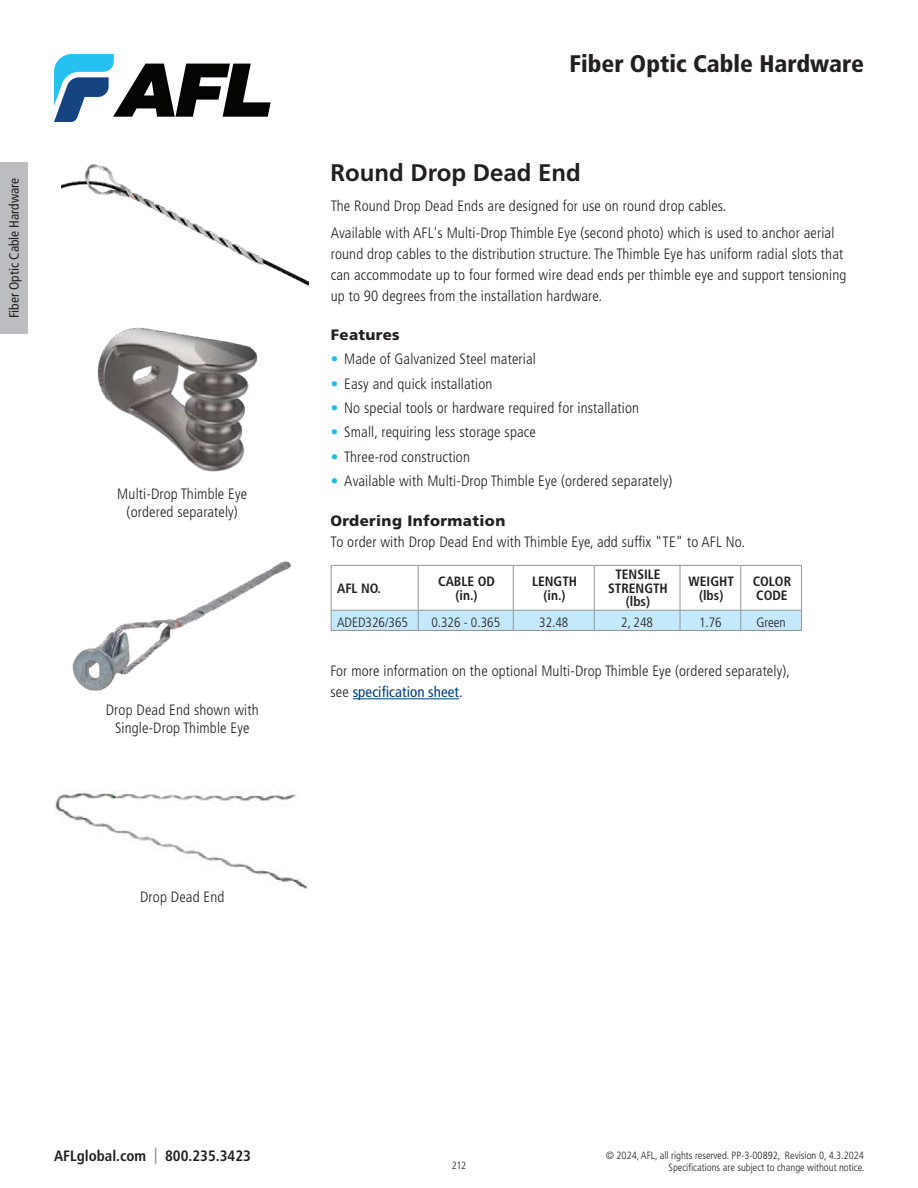
<style>
.page{position:relative;width:918px;height:1188px;background:#fff}
.page>*{position:absolute;margin:0;border:0;box-sizing:border-box;transform-origin:0 0}
.t1{font:900 condensed 24px "Frutiger LT Std";color:#231f20}
.FPP_Product_Title_TOC{font:700 24px "Frutiger LT Std";color:#231f20}
.FPP_Body_Text{font:300 condensed 15px/21px "Frutiger LT Std";letter-spacing:.01em;color:#231f20}
.FPP_Caption{font:300 condensed 15px/18px "Frutiger LT Std";letter-spacing:.01em;color:#231f20;text-align:center}
.FPP_Subhead{font:900 15px "Frutiger LT Std";letter-spacing:.025em;color:#231f20}
.t2{font:700 condensed 15px "Frutiger LT Std";color:#231f20}
.FPP_Table_Header{font:700 condensed 13.5px/13.5px "Frutiger LT Std";color:#231f20;text-align:center}
.FPP_Table_Body_Text{font:300 condensed 13.5px "Frutiger LT Std";color:#231f20}
.t3{font:condensed 13.5px "Frutiger LT Std";color:#231f20}
.FPP_Table_Body_Text-2{font:700 condensed 13.5px "Frutiger LT Std";color:#231f20}
.t4{font:300 condensed 10.5px/12px "Frutiger LT Std";color:#231f20;text-align:right}
.s1{color:#15c0f2}
.s2{font-weight:400;color:#014081}
.s3{font-size:16.5px;color:#939598}
</style>
<div class="page">
<div style="left:0;top:162px;width:28px;height:172px;background:#bcbdc0"></div>
<svg style="left:54px;top:54px;width:217px;height:68px"></svg>
<hr style="left:331px;top:565px;width:87px;height:1px;background:#939598">
<hr style="left:331px;top:566px;width:1px;height:44px;background:#939598">
<hr style="left:418px;top:565px;width:95px;height:1px;background:#939598">
<hr style="left:418px;top:566px;width:1px;height:44px;background:#939598">
<hr style="left:513px;top:565px;width:81px;height:1px;background:#939598">
<hr style="left:513px;top:566px;width:1px;height:44px;background:#939598">
<hr style="left:594px;top:565px;width:86px;height:1px;background:#939598">
<hr style="left:594px;top:566px;width:1px;height:44px;background:#939598">
<hr style="left:680px;top:565px;width:61px;height:1px;background:#939598">
<hr style="left:680px;top:566px;width:1px;height:44px;background:#939598">
<hr style="left:741px;top:565px;width:61px;height:1px;background:#939598">
<hr style="left:740px;top:566px;width:1px;height:44px;background:#939598">
<hr style="left:801px;top:566px;width:1px;height:44px;background:#939598">
<svg style="left:331px;top:610px;width:471px;height:20px"></svg>
<hr style="left:331px;top:630px;width:87px;height:1px;background:#939598">
<hr style="left:418px;top:630px;width:95px;height:1px;background:#939598">
<hr style="left:513px;top:630px;width:81px;height:1px;background:#939598">
<hr style="left:594px;top:630px;width:86px;height:1px;background:#939598">
<hr style="left:680px;top:630px;width:61px;height:1px;background:#939598">
<hr style="left:741px;top:630px;width:61px;height:1px;background:#939598">
<img style="left:61px;top:164px;width:247px;height:122px">
<img style="left:72px;top:561px;width:219px;height:130px">
<img style="left:97px;top:327px;width:161px;height:145px">
<hr style="left:353px;top:699px;width:106px;height:1px;background:#014081">
<img style="left:55px;top:791px;width:253px;height:98px">
<p class="t3" style="left:6px;top:318px;width:142px;rotate:-90deg">Fiber Optic Cable Hardware</p>
<p class="FPP_Caption" style="left:117px;top:485px;width:131px">Multi-Drop Thimble Eye</p>
<p class="FPP_Caption" style="left:127px;top:503px;width:113px">(ordered separately)</p>
<p class="FPP_Caption" style="left:106px;top:701px;width:154px">Drop Dead End shown with<br>Single-Drop Thimble Eye</p>
<p class="FPP_Caption" style="left:140px;top:888px;width:86px">Drop Dead End</p>
<h1 class="t1" style="left:570px;top:49px;width:296px">Fiber Optic Cable Hardware</h1>
<p class="FPP_Product_Title_TOC" style="left:330px;top:158px;width:252px">Round Drop Dead End</p>
<p class="FPP_Body_Text" style="left:331px;top:195px;width:395px">The Round Drop Dead Ends are designed for use on round drop cables.</p>
<p class="FPP_Body_Text" style="left:331px;top:223px;width:517px">Available with AFL's Multi-Drop Thimble Eye (second photo) which is used to anchor aerial round drop cables to the distribution structure. The Thimble Eye has uniform radial slots that can accommodate up to four formed wire dead ends per thimble eye and support tensioning up to 90 degrees from the installation hardware.</p>
<p class="FPP_Subhead" style="left:331px;top:325px;width:71px">Features</p>
<p class="FPP_Body_Text" style="left:331px;top:349px;width:207px"><span class="s1">•</span> Made of Galvanized Steel material</p>
<p class="FPP_Body_Text" style="left:331px;top:373px;width:163px"><span class="s1">•</span> Easy and quick installation</p>
<p class="FPP_Body_Text" style="left:331px;top:398px;width:310px"><span class="s1">•</span> No special tools or hardware required for installation</p>
<p class="FPP_Body_Text" style="left:331px;top:422px;width:207px"><span class="s1">•</span> Small, requiring less storage space</p>
<p class="FPP_Body_Text" style="left:331px;top:446px;width:141px"><span class="s1">•</span> Three-rod construction</p>
<p class="FPP_Body_Text" style="left:331px;top:471px;width:343px"><span class="s1">•</span> Available with Multi-Drop Thimble Eye (ordered separately)</p>
<p class="FPP_Subhead" style="left:330px;top:511px;width:176px">Ordering Information</p>
<p class="FPP_Body_Text" style="left:330px;top:531px;width:414px">To order with Drop Dead End with Thimble Eye, add suffix "TE" to AFL No.</p>
<p class="FPP_Table_Body_Text-2" style="left:337px;top:580px;width:45px">AFL NO.</p>
<p class="FPP_Table_Header" style="left:438px;top:575px;width:58px">CABLE OD</p>
<p class="FPP_Table_Header" style="left:456px;top:588px;width:24px">(in.)</p>
<p class="FPP_Table_Header" style="left:532px;top:575px;width:46px">LENGTH</p>
<p class="FPP_Table_Header" style="left:544px;top:588px;width:24px">(in.)</p>
<p class="FPP_Table_Header" style="left:608px;top:568px;width:61px">TENSILE<br>STRENGTH (lbs)</p>
<p class="FPP_Table_Header" style="left:689px;top:575px;width:47px">WEIGHT (lbs)</p>
<p class="FPP_Table_Header" style="left:753px;top:575px;width:40px;text-align:left">COLOR<br>CODE</p>
<p class="FPP_Table_Body_Text" style="left:337px;top:614px;width:72px">ADED326/365</p>
<p class="FPP_Table_Body_Text" style="left:431px;top:614px;width:70px">0.326 - 0.365</p>
<p class="FPP_Table_Body_Text" style="left:539px;top:614px;width:31px">32.48</p>
<p class="FPP_Table_Body_Text" style="left:621px;top:614px;width:33px">2, 248</p>
<p class="FPP_Table_Body_Text" style="left:699px;top:614px;width:24px">1.76</p>
<p class="FPP_Table_Body_Text" style="left:756px;top:614px;width:31px">Green</p>
<p class="FPP_Body_Text" style="left:330px;top:660px;width:461px">For more information on the optional Multi-Drop Thimble Eye (ordered separately), see <span class="s2">specification sheet</span>.</p>
<p class="t2" style="left:54px;top:1147px;width:198px">AFLglobal.com <span class="s3">|</span> 800.235.3423</p>
<p class="t4" style="left:452px;top:1159px;width:16px">212</p>
<p class="t4" style="left:606px;top:1150px;width:260px">© 2024, AFL, all rights reserved. PP-3-00892, Revision 0, 4.3.2024<br>Specifications are subject to change without notice.</p>
</div>
